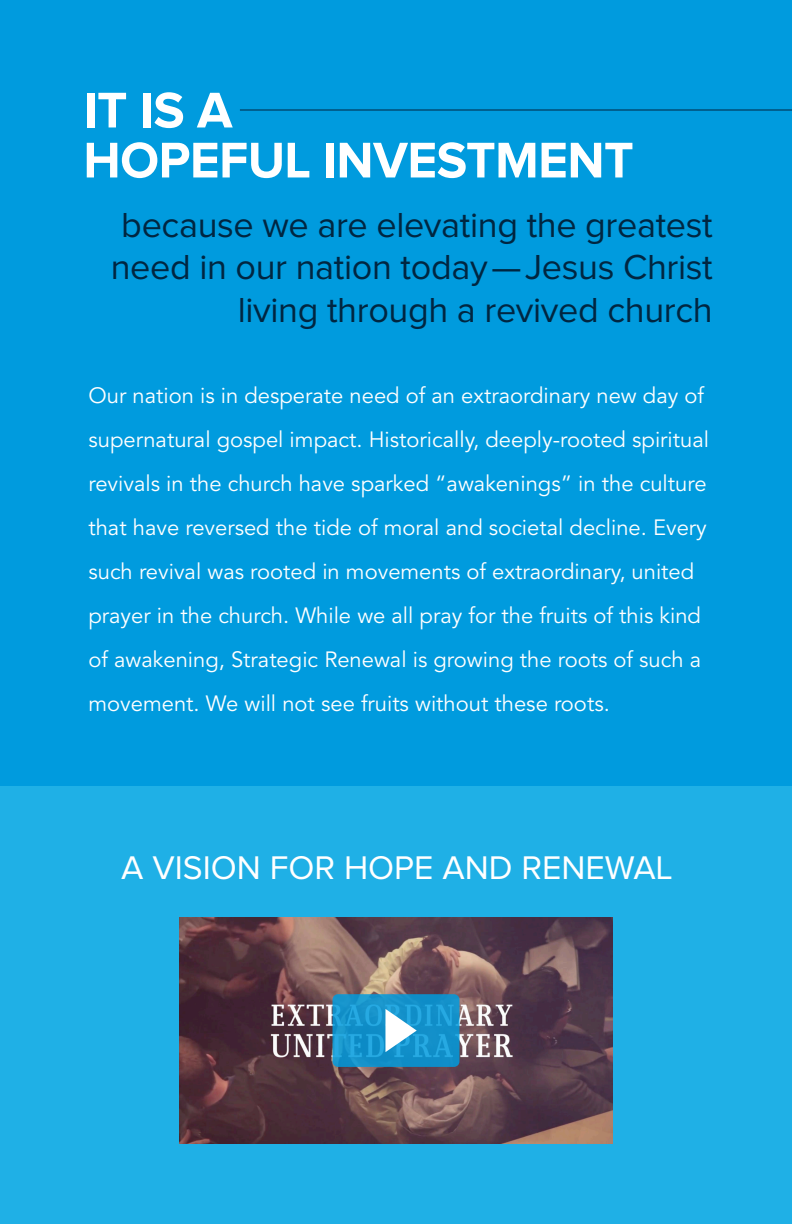
<style>
.page{position:relative;width:792px;height:1224px;background:#009bde}
.page>*{position:absolute;margin:0;border:0;box-sizing:border-box;transform-origin:0 0}
.t1{font:700 52px/50px "Proxima Nova";letter-spacing:-.01em;color:#fff}
.t2{font:36px/42px "Proxima Nova";letter-spacing:-.01em;color:#002641;text-align:right}
.t3{font:34px "Proxima Nova";color:#fff}
.t4{font:22px/44px "Avenir";color:#fff}
</style>
<div class="page">
<hr style="left:240px;top:110px;width:552px;height:1px;background:#002641">
<div style="left:0;top:786px;width:792px;height:438px;background:#1fb0e6"></div>
<img style="left:180px;top:917px;width:432px;height:227px">
<svg style="left:333px;top:994px;width:126px;height:73px;fill:#1491ca"></svg>
<svg style="left:385px;top:1009px;width:32px;height:43px"></svg>
<h1 class="t1" style="left:83px;top:86px;width:552px">IT IS A<br>HOPEFUL INVESTMENT</h1>
<h2 class="t2" style="left:111px;top:205px;width:604px">because we are elevating the greatest need in our nation today—Jesus Christ living through a revived church</h2>
<p class="t4" style="left:88px;top:374px;width:622px">Our nation is in desperate need of an extraordinary new day of supernatural gospel impact. Historically, deeply-rooted spiritual revivals in the church have sparked “awakenings” in the culture that have reversed the tide of moral and societal decline. Every such revival was rooted in movements of extraordinary, united prayer in the church. While we all pray for the fruits of this kind of awakening, Strategic Renewal is growing the roots of such a movement. We will not see fruits without these roots.</p>
<h3 class="t3" style="left:121px;top:849px;width:553px">A VISION FOR HOPE AND RENEWAL</h3>
</div>
